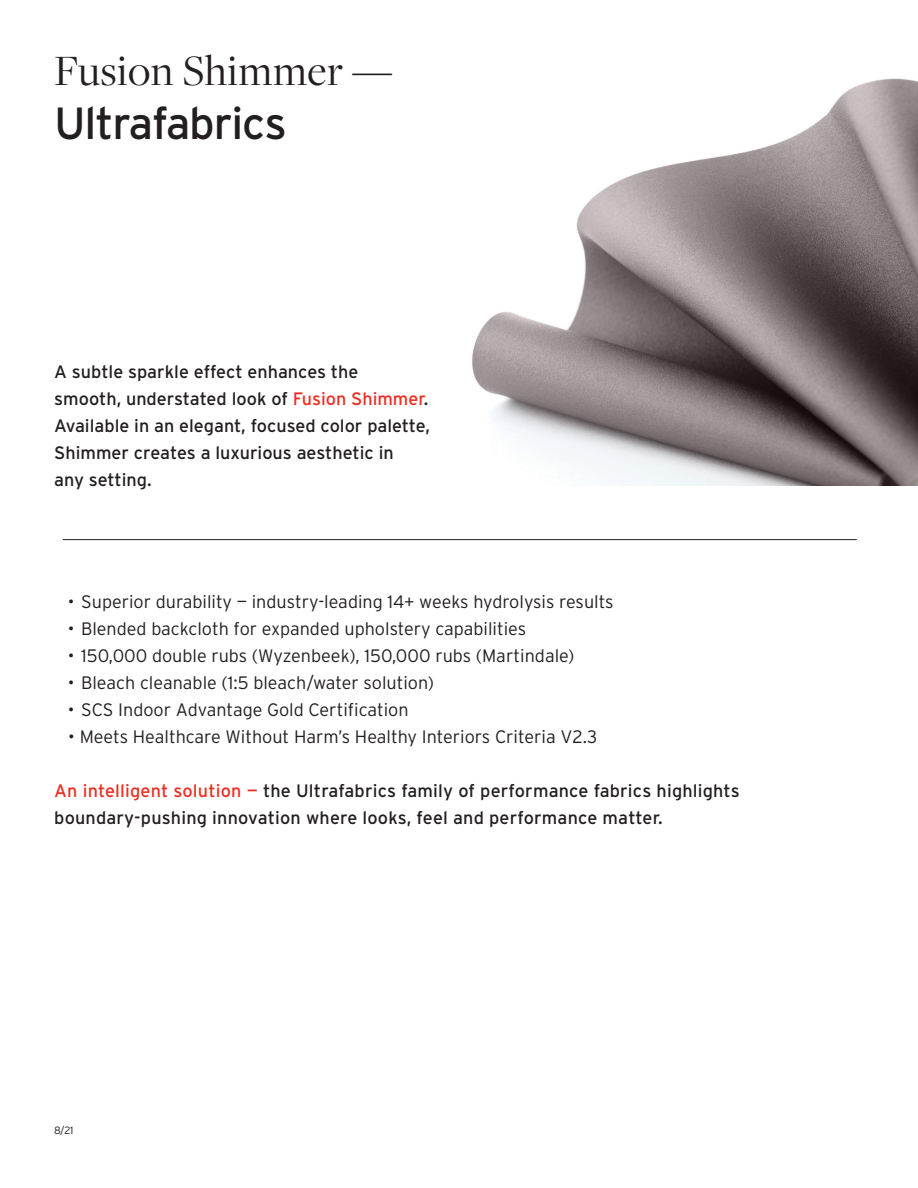
<style>
.page{position:relative;width:918px;height:1188px;background:#fff}
.page>*{position:absolute;margin:0;border:0;box-sizing:border-box;transform-origin:0 0}
.t1{font:45px/54px "Freight Disp Pro";letter-spacing:.01em;color:#231f20}
.t2{font:300 18px "Interstate";color:#231f20}
.t3{font:18px/27px "Interstate";color:#231f20}
.t4{font:300 10.5px "Interstate";color:#231f20}
.s1{font-family:"Interstate"}
.s2{color:#ee2e22}
</style>
<div class="page">
<img style="left:472px;top:78px;width:446px;height:408px">
<hr style="left:63px;top:539px;width:794px;height:1px;background:#231f20">
<p class="t1" style="left:54px;top:42px;width:340px">Fusion Shimmer —<br><span class="s1">Ultrafabrics</span></p>
<p class="t3" style="left:54px;top:358px;width:377px">A subtle sparkle effect enhances the smooth, understated look of <span class="s2">Fusion Shimmer</span>.<br>Available in an elegant, focused color palette, Shimmer creates a luxurious aesthetic in<br>any setting.</p>
<p class="t2" style="left:68px;top:592px;width:547px">• Superior durability — industry-leading 14+ weeks hydrolysis results</p>
<p class="t2" style="left:68px;top:619px;width:460px">• Blended backcloth for expanded upholstery capabilities</p>
<p class="t2" style="left:68px;top:646px;width:508px">• 150,000 double rubs (Wyzenbeek), 150,000 rubs (Martindale)</p>
<p class="t2" style="left:68px;top:673px;width:368px">• Bleach cleanable (1:5 bleach/water solution)</p>
<p class="t2" style="left:68px;top:700px;width:342px">• SCS Indoor Advantage Gold Certification</p>
<p class="t2" style="left:68px;top:727px;width:531px">• Meets Healthcare Without Harm’s Healthy Interiors Criteria V2.3</p>
<p class="t3" style="left:54px;top:777px;width:687px"><span class="s2">An intelligent solution —</span> the Ultrafabrics family of performance fabrics highlights boundary-pushing innovation where looks, feel and performance matter.</p>
<p class="t4" style="left:54px;top:1124px;width:21px">8/21</p>
</div>
